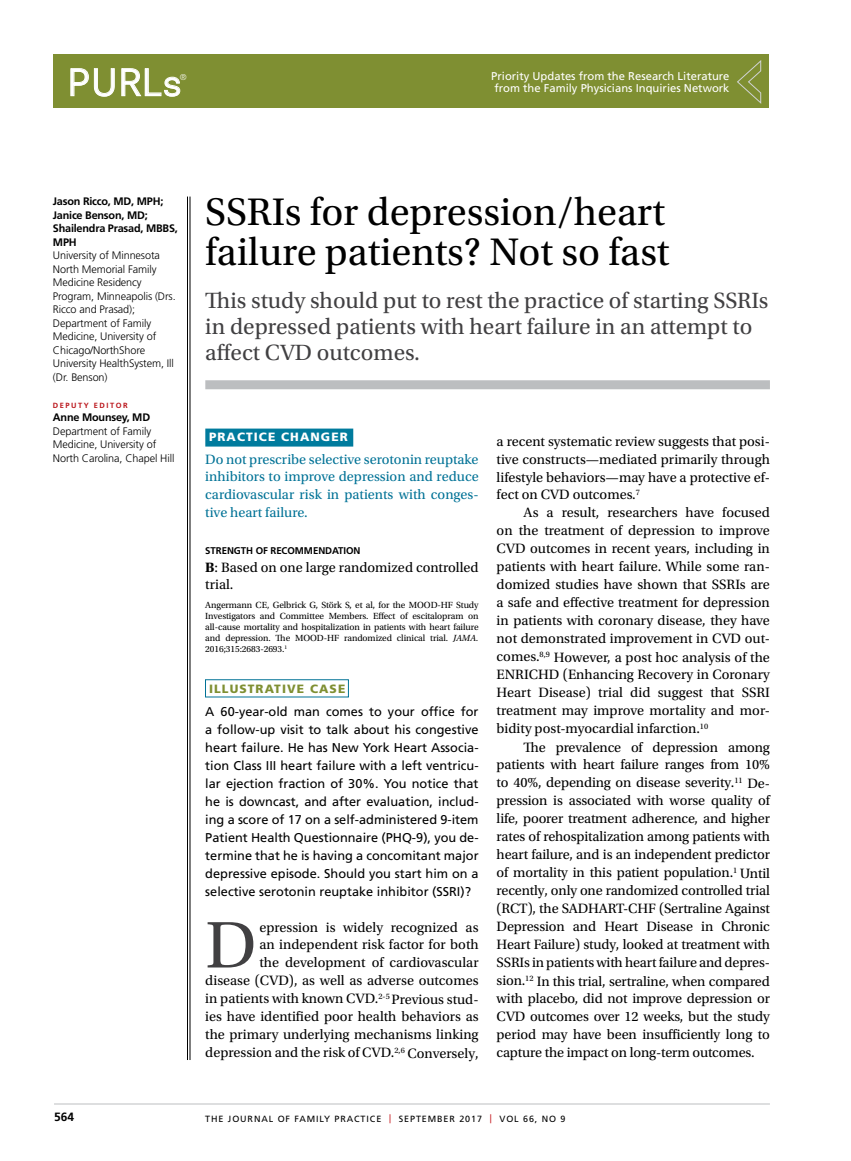
<style>
.page{position:relative;width:851px;height:1161px;background:#fff}
.page>*{position:absolute;margin:0;border:0;box-sizing:border-box;transform-origin:0 0}
.t1{font:69.45px "Utopia Std";color:#414042}
.t2{font:40.5px/40.5px "Utopia Std";color:#000}
.t3{font:36px "Neuzeit SLT Std";letter-spacing:.04em;color:#fff}
.t4{font:23.25px/26.2px "Utopia Std";color:#414042}
.t5{font:14.25px/18px "Utopia Std";color:#000;text-align:justify}
.t6{font:14.25px/18px "Utopia Std";color:#007296;text-align:justify}
.t7{font:12.75px/18px "Frutiger LT Std";color:#000;text-align:justify}
.t8{font:900 12px "Frutiger LT Std";letter-spacing:.09em;color:#7f8f32}
.t9{font:900 12px "Frutiger LT Std";letter-spacing:.09em;color:#fff}
.t10{font:700 12px "Frutiger LT Std";color:#000}
.t11{font:11.25px "Frutiger LT Std";color:#fff}
.t12{font:300 10.8px/13.5px "Frutiger LT Std";letter-spacing:-.01em;color:#000}
.t13{font:700 10.8px/13.5px "Frutiger LT Std";letter-spacing:-.02em;color:#000}
.t14{font:700 9.75px "Frutiger LT Std";letter-spacing:-.005em;color:#000}
.t15{font:9.3px/10.8px "Utopia Std";letter-spacing:-.01em;color:#000;text-align:justify}
.t16{font:9px "Frutiger LT Std";letter-spacing:.1em;color:#000}
.t17{font:7.8px "Neuzeit SLT Std";color:#fff}
.t18{font:700 7.5px "Frutiger LT Std";letter-spacing:.2em;color:#ba141a}
.s1{font-weight:700}
.s2{font-style:italic}
.s3{color:#c4161c}
</style>
<div class="page">
<hr style="left:54px;top:1104px;width:716px;height:1px;background:#bcbec0">
<div style="left:53px;top:54px;width:716px;height:54px;background:#7f8f32"></div>
<svg style="left:737px;top:60px;width:24px;height:44px"></svg>
<svg style="left:71px;top:68px;width:44px;height:29px"></svg>
<svg style="left:121px;top:68px;width:59px;height:29px"></svg>
<hr style="left:190px;top:197px;width:1px;height:863px;background:#000">
<hr style="left:187px;top:197px;width:1px;height:863px;background:#000">
<div style="left:205px;top:380px;width:565px;height:9px;background:#bcbec0"></div>
<div style="left:205px;top:429px;width:148px;height:18px;background:#007b9d"></div>
<h3 class="t3" style="left:68px;top:60px;width:115px">PURLs</h3>
<p class="t17" style="left:180px;top:72px;width:8px">®</p>
<p class="t11" style="left:491px;top:69px;width:240px">Priority Updates from the Research Literature</p>
<p class="t11" style="left:494px;top:81px;width:237px">from the Family Physicians Inquiries Network</p>
<p class="t13" style="left:53px;top:195px;width:126px">Jason Ricco, MD, MPH;<br>Janice Benson, MD;<br>Shailendra Prasad, MBBS,<br>MPH</p>
<p class="t12" style="left:53px;top:249px;width:124px">University of Minnesota<br>North Memorial Family<br>Medicine Residency<br>Program, Minneapolis (Drs.<br>Ricco and Prasad);<br>Department of Family<br>Medicine, University of<br>Chicago/NorthShore<br>University HealthSystem, Ill (Dr. Benson)</p>
<p class="t18" style="left:53px;top:401px;width:76px">DEPUTY EDITOR</p>
<p class="t13" style="left:53px;top:411px;width:99px">Anne Mounsey, MD</p>
<p class="t12" style="left:53px;top:424px;width:123px">Department of Family<br>Medicine, University of<br>North Carolina, Chapel Hill</p>
<h2 class="t2" style="left:205px;top:192px;width:465px">SSRIs for depression/heart failure patients? Not so fast</h2>
<h3 class="t4" style="left:205px;top:288px;width:564px">This study should put to rest the practice of starting SSRIs in depressed patients with heart failure in an attempt to affect CVD outcomes.</h3>
<p class="t9" style="left:209px;top:430px;width:140px">PRACTICE CHANGER</p>
<p class="t6" style="left:205px;top:450px;width:275px">Do not prescribe selective serotonin reuptake inhibitors to improve depression and reduce cardiovascular risk in patients with conges&shy;tive heart failure.</p>
<p class="t14" style="left:205px;top:544px;width:157px">STRENGTH OF RECOMMENDATION</p>
<p class="t5" style="left:205px;top:558px;width:275px"><span class="s1">B</span>: Based on one large randomized controlled trial.</p>
<p class="t15" style="left:205px;top:600px;width:275px">Angermann CE, Gelbrick G, Störk S, et al, for the MOOD-HF Study Investigators and Committee Members. Effect of escitalopram on all-cause mortality and hospitalization in patients with heart failure and depression. The MOOD-HF randomized clinical trial. <span class="s2">JAMA.<br></span>2016;315:2683-2693.<sup>1</sup></p>
<p class="t8" style="left:209px;top:682px;width:138px">ILLUSTRATIVE CASE</p>
<p class="t7" style="left:205px;top:702px;width:275px">A 60-year-old man comes to your office for a follow-up visit to talk about his congestive heart failure. He has New York Heart Associa&shy;tion Class III heart failure with a left ventricu&shy;lar ejection fraction of 30%. You notice that he is downcast, and after evaluation, includ&shy;ing a score of 17 on a self-administered 9-item Patient Health Questionnaire (PHQ-9), you de&shy;termine that he is having a concomitant major depressive episode. Should you start him on a selective serotonin reuptake inhibitor (SSRI)?</p>
<h1 class="t1" style="left:205px;top:907px;width:53px">D</h1>
<p class="t5" style="left:205px;top:918px;width:275px;text-align:right">epression is widely recognized as<br>an independent risk factor for both<br>the development of cardiovascular<br>disease (CVD), as well as adverse outcomes in patients with known CVD.<sup>2-5</sup> Previous stud&shy;ies have identified poor health behaviors as the primary underlying mechanisms linking depression and the risk of CVD.<sup>2,6</sup> Conversely,</p>
<p class="t5" style="left:496px;top:432px;width:275px">a recent systematic review suggests that posi&shy;tive constructs—mediated primarily through lifestyle behaviors—may have a protective ef&shy;fect on CVD outcomes.<sup>7</sup></p>
<p class="t5" style="left:496px;top:504px;width:275px;text-indent:27px">As a result, researchers have focused on the treatment of depression to improve CVD outcomes in recent years, including in patients with heart failure. While some ran&shy;domized studies have shown that SSRIs are a safe and effective treatment for depression in patients with coronary disease, they have not demonstrated improvement in CVD out&shy;comes.<sup>8,9</sup> However, a post hoc analysis of the ENRICHD (Enhancing Recovery in Coronary Heart Disease) trial did suggest that SSRI treatment may improve mortality and mor&shy;bidity post-myocardial infarction.<sup>10</sup></p>
<p class="t5" style="left:496px;top:738px;width:275px;text-indent:27px">The prevalence of depression among patients with heart failure ranges from 10% to 40%, depending on disease severity.<sup>11</sup> De&shy;pression is associated with worse quality of life, poorer treatment adherence, and higher rates of rehospitalization among patients with heart failure, and is an independent predictor of mortality in this patient population.<sup>1</sup> Until recently, only one randomized controlled trial (RCT), the SADHART-CHF (Sertraline Against Depression and Heart Disease in Chronic Heart Failure) study, looked at treatment with SSRIs in patients with heart failure and depres&shy;sion.<sup>12</sup> In this trial, sertraline, when compared with placebo, did not improve depression or CVD outcomes over 12 weeks, but the study period may have been insufficiently long to capture the impact on long-term outcomes.</p>
<p class="t10" style="left:54px;top:1110px;width:22px">564</p>
<p class="t16" style="left:205px;top:1113px;width:361px">THE JOURNAL OF FAMILY PRACTICE <span class="s3">|</span> SEPTEMBER 2017 <span class="s3">|</span> VOL 66, NO 9</p>
</div>
